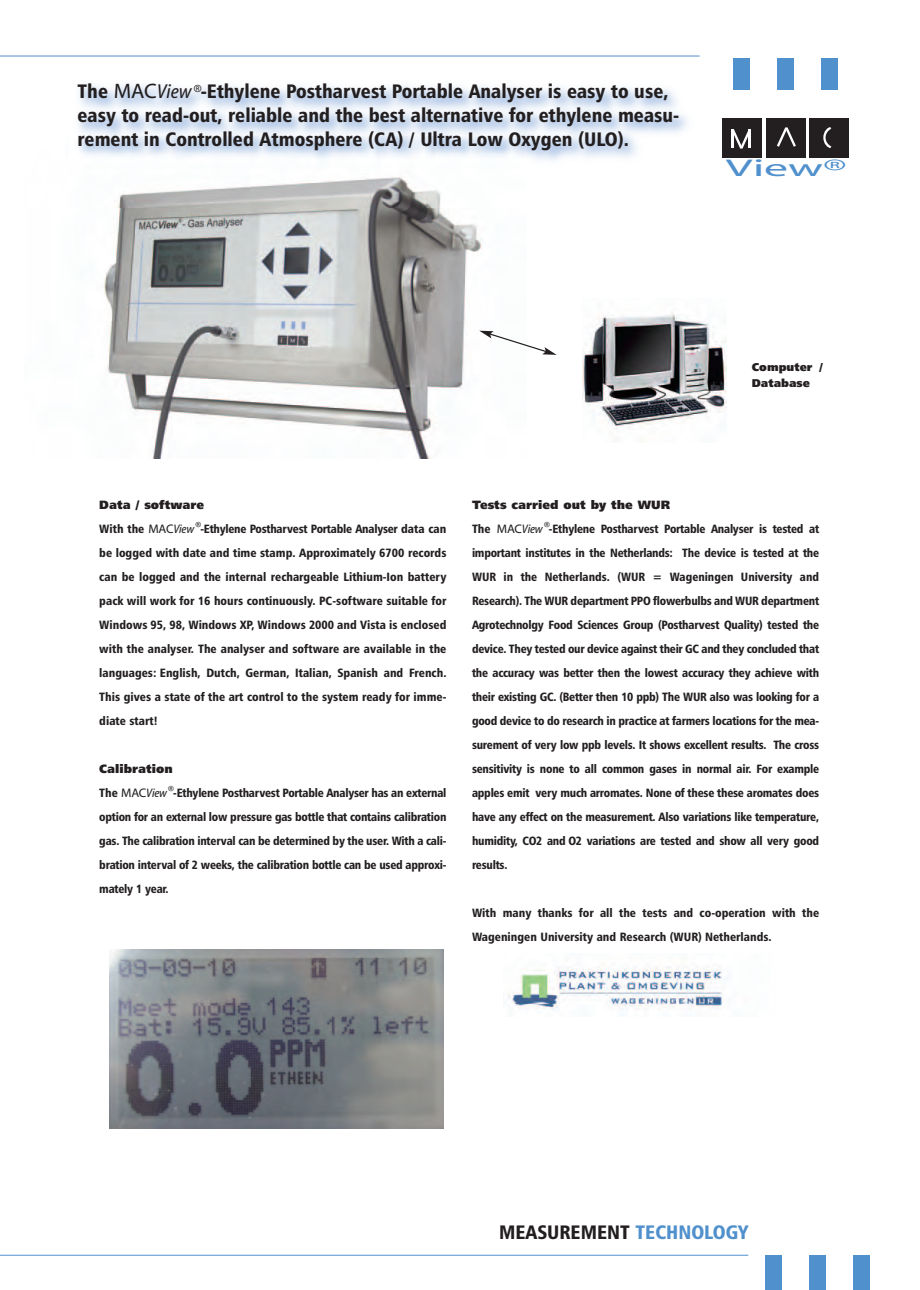
<style>
.page{position:relative;width:920px;height:1290px;background:#fff}
.page>*{position:absolute;margin:0;border:0;box-sizing:border-box;transform-origin:0 0}
.t1{font:24.3px "Myriad Web";color:#5090cc;scale:1.9 1}
.t2{font:19.5px/24px "Humanist 777 BT Black Condensed B";color:#231f20}
.t3{font:12px/24px "Humanist 777 BT Black Condensed B";color:#231f20;text-align:justify}
.t4{font:12px "Humanist 777 BT Extra Black B";color:#231f20}
.t5{font:11.25px/16.5px "Humanist 777 BT Extra Black B";color:#231f20}
.s1{font-family:"Myriad Web";font-size:21px}
.s2{font-family:"Myriad Cn It Web";font-size:20.25px}
.s3{font-family:"Myriad Cn It Web";font-size:16.5px}
.s4{font-family:"Myriad Web";font-size:12.45px}
.s5{font-family:"Myriad Cn It Web";font-size:12.45px}
.s6{color:#5090cc}
</style>
<div class="page">
<img style="left:104px;top:207px;width:382px;height:252px">
<img style="left:508px;top:966px;width:219px;height:50px">
<hr style="left:0;top:1255px;width:748px;height:1px;background:#5090cc">
<hr style="left:0;top:56px;width:700px;height:1px;background:#5090cc">
<img style="left:582px;top:312px;width:144px;height:118px">
<svg style="left:479px;top:331px;width:78px;height:24px"></svg>
<img style="left:78px;top:85px;width:609px;height:122px">
<div style="left:809px;top:118px;width:40px;height:40px;background:#231f20"></div>
<div style="left:734px;top:59px;width:16px;height:31px;background:#5090cc"></div>
<div style="left:777px;top:59px;width:17px;height:31px;background:#5090cc"></div>
<div style="left:821px;top:59px;width:16px;height:31px;background:#5090cc"></div>
<div style="left:722px;top:118px;width:40px;height:40px;background:#231f20"></div>
<svg style="left:732px;top:129px;width:19px;height:19px"></svg>
<div style="left:766px;top:118px;width:40px;height:40px;background:#231f20"></div>
<svg style="left:777px;top:128px;width:19px;height:19px"></svg>
<svg style="left:823px;top:127px;width:18px;height:21px"></svg>
<div style="left:825px;top:127px;width:24px;height:21px;background:#231f20;border-radius:50%"></div>
<svg style="left:828px;top:127px;width:5px;height:4px"></svg>
<div style="left:765px;top:1255px;width:17px;height:35px;background:#5090cc"></div>
<div style="left:809px;top:1255px;width:16px;height:35px;background:#5090cc"></div>
<div style="left:853px;top:1255px;width:16px;height:35px;background:#5090cc"></div>
<img style="left:109px;top:949px;width:334px;height:179px">
<h2 class="t2" style="left:78px;top:79px;width:603px">The <span class="s1">MAC</span><span class="s2">View</span><span class="s3">®</span>-Ethylene Postharvest Portable Analyser is easy to use, easy to read-out, reliable and the best alternative for ethylene measu&shy;rement in Controlled Atmosphere (CA) / Ultra Low Oxygen (ULO).</h2>
<h1 class="t1" style="left:726px;top:153px;width:65px">View®</h1>
<p class="t5" style="left:752px;top:359px;width:73px">Computer /<br>Database</p>
<p class="t4" style="left:99px;top:497px;width:106px">Data / software</p>
<p class="t3" style="left:99px;top:516px;width:349px">With the <span class="s4">MAC</span><span class="s5">View</span><sup>®</sup>-Ethylene Postharvest Portable Analyser data can be logged with date and time stamp. Approximately 6700 records can be logged and the internal rechargeable Lithium-Ion battery pack will work for 16 hours continuously. PC-software suitable for Windows 95, 98, Windows XP, Windows 2000 and Vista is enclosed with the analyser. The analyser and software are available in the languages: English, Dutch, German, Italian, Spanish and French.<br>This gives a state of the art control to the system ready for imme&shy;diate start!</p>
<p class="t4" style="left:99px;top:761px;width:75px">Calibration</p>
<p class="t3" style="left:99px;top:780px;width:349px">The <span class="s4">MAC</span><span class="s5">View</span><sup>®</sup>-Ethylene Postharvest Portable Analyser has an external option for an external low pressure gas bottle that contains calibration gas. The calibration interval can be determined by the user. With a cali&shy;bration interval of 2 weeks, the calibration bottle can be used approxi&shy;mately 1 year.</p>
<p class="t4" style="left:472px;top:497px;width:200px">Tests carried out by the WUR</p>
<p class="t3" style="left:472px;top:516px;width:349px">The <span class="s4">MAC</span><span class="s5">View</span><sup>®</sup>-Ethylene Postharvest Portable Analyser is tested at important institutes in the Netherlands: The device is tested at the WUR in the Netherlands. (WUR = Wageningen University and Research). The WUR department PPO flowerbulbs and WUR department Agrotechnolgy Food Sciences Group (Postharvest Quality) tested the device. They tested our device against their GC and they concluded that the accuracy was better then the lowest accuracy they achieve with their existing GC. (Better then 10 ppb) The WUR also was looking for a good device to do research in practice at farmers locations for the mea&shy;surement of very low ppb levels. It shows excellent results. The cross sensitivity is none to all common gases in normal air. For example apples emit very much arromates. None of these these aromates does have any effect on the measurement. Also variations like temperature, humidity, CO2 and O2 variations are tested and show all very good results.</p>
<p class="t3" style="left:472px;top:900px;width:349px">With many thanks for all the tests and co-operation with the<br>Wageningen University and Research (WUR) Netherlands.</p>
<h2 class="t2" style="left:499px;top:1221px;width:251px">MEASUREMENT <span class="s6">TECHNOLOGY</span></h2>
</div>
